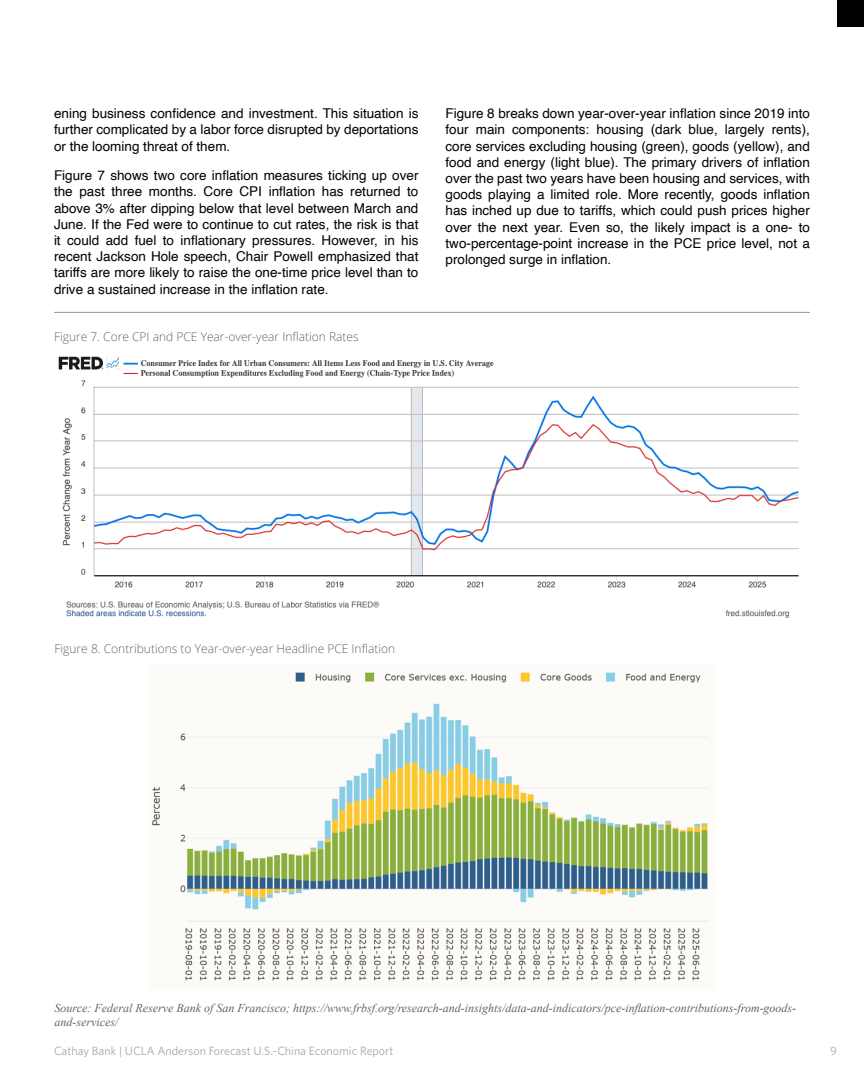
<style>
.page{position:relative;width:864px;height:1080px;background:#fff}
.page>*{position:absolute;margin:0;border:0;box-sizing:border-box;transform-origin:0 0}
.t1{font:13.5px/16.2px "Helvetica";color:#000;text-align:justify}
.t2{font:italic 12px/14.4px "Times New Roman";color:#636466}
.t3{font:300 12px "Open Sans";color:#636466}
.t4{font:12px "Whitney";color:#a3a7a9}
</style>
<div class="page">
<div style="left:837px;top:0;width:27px;height:27px;background:#000"></div>
<img style="left:58px;top:356px;width:741px;height:262px">
<img style="left:151px;top:672px;width:558px;height:309px">
<hr style="left:54px;top:312px;width:756px;height:1px;background:#939598">
<p class="t1" style="left:54px;top:106px;width:366px">ening business confidence and investment. This situation is further complicated by a labor force disrupted by deportations or the looming threat of them.</p>
<p class="t1" style="left:54px;top:168px;width:366px">Figure 7 shows two core inflation measures ticking up over the past three months. Core CPI inflation has returned to above 3% after dipping below that level between March and June. If the Fed were to continue to cut rates, the risk is that it could add fuel to inflationary pressures. However, in his recent Jackson Hole speech, Chair Powell emphasized that tariffs are more likely to raise the one-time price level than to drive a sustained increase in the inflation rate.</p>
<p class="t3" style="left:54px;top:329px;width:306px">Figure 7. Core CPI and PCE Year-over-year Inflation Rates</p>
<p class="t1" style="left:446px;top:106px;width:366px">Figure 8 breaks down year-over-year inflation since 2019 into four main components: housing (dark blue, largely rents), core services excluding housing (green), goods (yellow), and food and energy (light blue). The primary drivers of inflation over the past two years have been housing and services, with goods playing a limited role. More recently, goods inflation has inched up due to tariffs, which could push prices higher over the next year. Even so, the likely impact is a one- to two-percentage-point increase in the PCE price level, not a prolonged surge in inflation.</p>
<p class="t3" style="left:55px;top:640px;width:342px">Figure 8. Contributions to Year-over-year Headline PCE Inflation</p>
<p class="t2" style="left:55px;top:1000px;width:743px">Source: Federal Reserve Bank of San Francisco; https://www.frbsf.org/research-and-insights/data-and-indicators/pce-inflation-contributions-from-goods&shy;and-services/</p>
<p class="t4" style="left:54px;top:1043px;width:341px">Cathay Bank | UCLA Anderson Forecast U.S.-China Economic Report</p>
<p class="t4" style="left:830px;top:1043px;width:8px">9</p>
</div>
